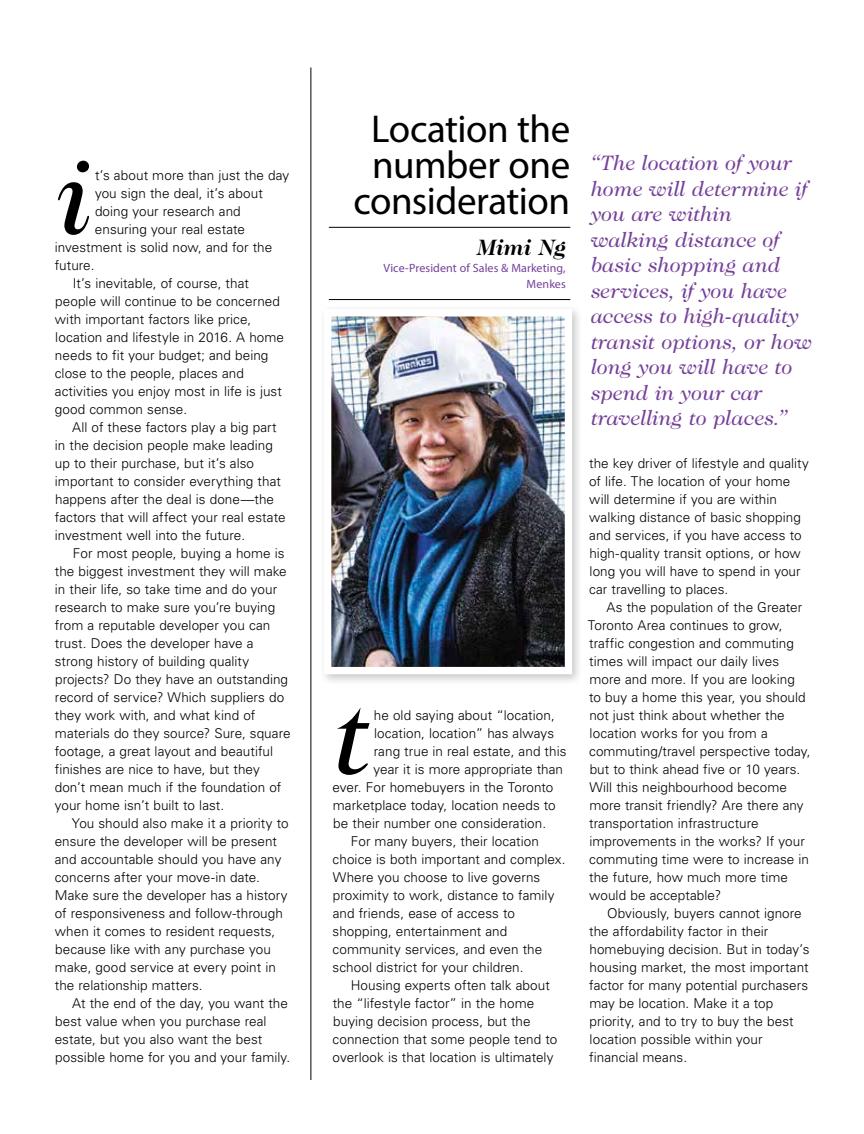
<style>
.page{position:relative;width:864px;height:1134px;background:#fff}
.page>*{position:absolute;margin:0;border:0;box-sizing:border-box;transform-origin:0 0}
.t1{font:italic 112.05px "Caslon 224 Std";color:#000}
.t2{font:39px/36px "Myriad Pro";letter-spacing:-.01em;color:#000;text-align:center}
.t3{font:italic 700 22.5px "Caslon 224 Std";letter-spacing:-.015em;color:#000}
.t4{font:italic 21px/25.5px "Caslon 224 Std";color:#754199}
.t5{font:300 13.5px/18px "Univers LT Std";letter-spacing:.005em;color:#000}
.t6{font:12px/16.5px "Myriad Pro";letter-spacing:.005em;color:#754199;text-align:right}
</style>
<div class="page">
<hr style="left:329px;top:227px;width:241px;height:1px;background:#000">
<hr style="left:329px;top:299px;width:241px;height:1px;background:#000">
<div style="left:319px;top:304px;width:265px;height:381px;background:#000;opacity:.22"></div>
<img style="left:332px;top:317px;width:232px;height:349px">
<div style="left:324px;top:309px;width:248px;height:365px;border:7px solid #fff"></div>
<hr style="left:310px;top:68px;width:1px;height:1012px;background:#000">
<h1 class="t1" style="left:59px;top:132px;width:37px">i</h1>
<p class="t5" style="left:95px;top:166px;width:196px">t’s about more than just the day</p>
<p class="t5" style="left:95px;top:184px;width:169px">you sign the deal, it’s about</p>
<p class="t5" style="left:95px;top:202px;width:147px">doing your research and</p>
<p class="t5" style="left:95px;top:220px;width:152px">ensuring your real estate</p>
<p class="t5" style="left:55px;top:238px;width:219px">investment is solid now, and for the</p>
<p class="t5" style="left:55px;top:256px;width:41px">future.</p>
<p class="t5" style="left:73px;top:274px;width:178px">It’s inevitable, of course, that</p>
<p class="t5" style="left:55px;top:292px;width:226px">people will continue to be concerned</p>
<p class="t5" style="left:55px;top:310px;width:198px">with important factors like price,</p>
<p class="t5" style="left:55px;top:328px;width:230px">location and lifestyle in 2016. A home</p>
<p class="t5" style="left:55px;top:346px;width:215px">needs to fit your budget; and being</p>
<p class="t5" style="left:55px;top:364px;width:191px">close to the people, places and</p>
<p class="t5" style="left:55px;top:382px;width:229px">activities you enjoy most in life is just</p>
<p class="t5" style="left:55px;top:400px;width:134px">good common sense.</p>
<p class="t5" style="left:72px;top:418px;width:206px">All of these factors play a big part</p>
<p class="t5" style="left:55px;top:436px;width:219px">in the decision people make leading</p>
<p class="t5" style="left:55px;top:454px;width:201px">up to their purchase, but it’s also</p>
<p class="t5" style="left:55px;top:472px;width:227px">important to consider everything that</p>
<p class="t5" style="left:55px;top:490px;width:221px">happens after the deal is done—the</p>
<p class="t5" style="left:55px;top:508px;width:232px">factors that will affect your real estate</p>
<p class="t5" style="left:55px;top:526px;width:192px">investment well into the future.</p>
<p class="t5" style="left:73px;top:544px;width:213px">For most people, buying a home is</p>
<p class="t5" style="left:55px;top:562px;width:233px">the biggest investment they will make</p>
<p class="t5" style="left:55px;top:580px;width:224px">in their life, so take time and do your</p>
<p class="t5" style="left:55px;top:598px;width:222px">research to make sure you’re buying</p>
<p class="t5" style="left:55px;top:616px;width:217px">from a reputable developer you can</p>
<p class="t5" style="left:55px;top:634px;width:200px">trust. Does the developer have a</p>
<p class="t5" style="left:55px;top:652px;width:196px">strong history of building quality</p>
<p class="t5" style="left:55px;top:670px;width:235px">projects? Do they have an outstanding</p>
<p class="t5" style="left:55px;top:688px;width:231px">record of service? Which suppliers do</p>
<p class="t5" style="left:55px;top:706px;width:202px">they work with, and what kind of</p>
<p class="t5" style="left:55px;top:724px;width:237px">materials do they source? Sure, square</p>
<p class="t5" style="left:55px;top:742px;width:220px">footage, a great layout and beautiful</p>
<p class="t5" style="left:55px;top:760px;width:206px">finishes are nice to have, but they</p>
<p class="t5" style="left:55px;top:778px;width:228px">don’t mean much if the foundation of</p>
<p class="t5" style="left:55px;top:796px;width:171px">your home isn’t built to last.</p>
<p class="t5" style="left:72px;top:814px;width:218px">You should also make it a priority to</p>
<p class="t5" style="left:55px;top:832px;width:224px">ensure the developer will be present</p>
<p class="t5" style="left:55px;top:850px;width:228px">and accountable should you have any</p>
<p class="t5" style="left:55px;top:868px;width:207px">concerns after your move-in date.</p>
<p class="t5" style="left:55px;top:886px;width:234px">Make sure the developer has a history</p>
<p class="t5" style="left:55px;top:904px;width:230px">of responsiveness and follow-through</p>
<p class="t5" style="left:55px;top:922px;width:222px">when it comes to resident requests,</p>
<p class="t5" style="left:55px;top:940px;width:217px">because like with any purchase you</p>
<p class="t5" style="left:55px;top:958px;width:222px">make, good service at every point in</p>
<p class="t5" style="left:55px;top:976px;width:149px">the relationship matters.</p>
<p class="t5" style="left:72px;top:994px;width:217px">At the end of the day, you want the</p>
<p class="t5" style="left:55px;top:1012px;width:213px">best value when you purchase real</p>
<p class="t5" style="left:55px;top:1030px;width:209px">estate, but you also want the best</p>
<p class="t5" style="left:55px;top:1048px;width:237px">possible home for you and your family.</p>
<h2 class="t2" style="left:354px;top:110px;width:218px">Location the number one consideration</h2>
<h3 class="t3" style="left:477px;top:235px;width:91px">Mimi Ng</h3>
<p class="t6" style="left:383px;top:259px;width:184px">Vice-President of Sales &amp; Marketing,<br>Menkes</p>
<h1 class="t1" style="left:336px;top:672px;width:39px">t</h1>
<p class="t5" style="left:374px;top:706px;width:182px">he old saying about “location,</p>
<p class="t5" style="left:374px;top:724px;width:182px">location, location” has always</p>
<p class="t5" style="left:374px;top:742px;width:194px">rang true in real estate, and this</p>
<p class="t5" style="left:374px;top:760px;width:191px">year it is more appropriate than</p>
<p class="t5" style="left:333px;top:778px;width:222px">ever. For homebuyers in the Toronto</p>
<p class="t5" style="left:333px;top:796px;width:224px">marketplace today, location needs to</p>
<p class="t5" style="left:333px;top:814px;width:215px">be their number one consideration.</p>
<p class="t5" style="left:351px;top:832px;width:190px">For many buyers, their location</p>
<p class="t5" style="left:333px;top:850px;width:234px">choice is both important and complex.</p>
<p class="t5" style="left:333px;top:868px;width:209px">Where you choose to live governs</p>
<p class="t5" style="left:333px;top:886px;width:223px">proximity to work, distance to family</p>
<p class="t5" style="left:333px;top:904px;width:184px">and friends, ease of access to</p>
<p class="t5" style="left:333px;top:922px;width:176px">shopping, entertainment and</p>
<p class="t5" style="left:333px;top:940px;width:211px">community services, and even the</p>
<p class="t5" style="left:333px;top:958px;width:193px">school district for your children.</p>
<p class="t5" style="left:351px;top:976px;width:201px">Housing experts often talk about</p>
<p class="t5" style="left:333px;top:994px;width:203px">the “lifestyle factor” in the home</p>
<p class="t5" style="left:333px;top:1012px;width:199px">buying decision process, but the</p>
<p class="t5" style="left:333px;top:1030px;width:226px">connection that some people tend to</p>
<p class="t5" style="left:333px;top:1048px;width:222px">overlook is that location is ultimately</p>
<h3 class="t4" style="left:591px;top:150px;width:223px">“The location of your home will determine if you are within walking distance of basic shopping and services, if you have access to high-quality transit options, or how long you will have to spend in your car travelling to places.”</h3>
<p class="t5" style="left:589px;top:454px;width:221px">the key driver of lifestyle and quality of life. The location of your home will determine if you are within walking distance of basic shopping and services, if you have access to high-quality transit options, or how long you will have to spend in your car travelling to places.</p>
<p class="t5" style="left:588px;top:598px;width:224px;text-indent:19px">As the population of the Greater<br>Toronto Area continues to grow, traffic congestion and commuting times will impact our daily lives more and more. If you are looking<br>to buy a home this year, you should not just think about whether the location works for you from a commuting/travel perspective today, but to think ahead five or 10 years.<br>Will this neighbourhood become more transit friendly? Are there any transportation infrastructure improvements in the works? If your commuting time were to increase in the future, how much more time would be acceptable?</p>
<p class="t5" style="left:589px;top:904px;width:222px;text-indent:18px">Obviously, buyers cannot ignore the affordability factor in their homebuying decision. But in today’s housing market, the most important factor for many potential purchasers may be location. Make it a top priority, and to try to buy the best location possible within your financial means.</p>
</div>
